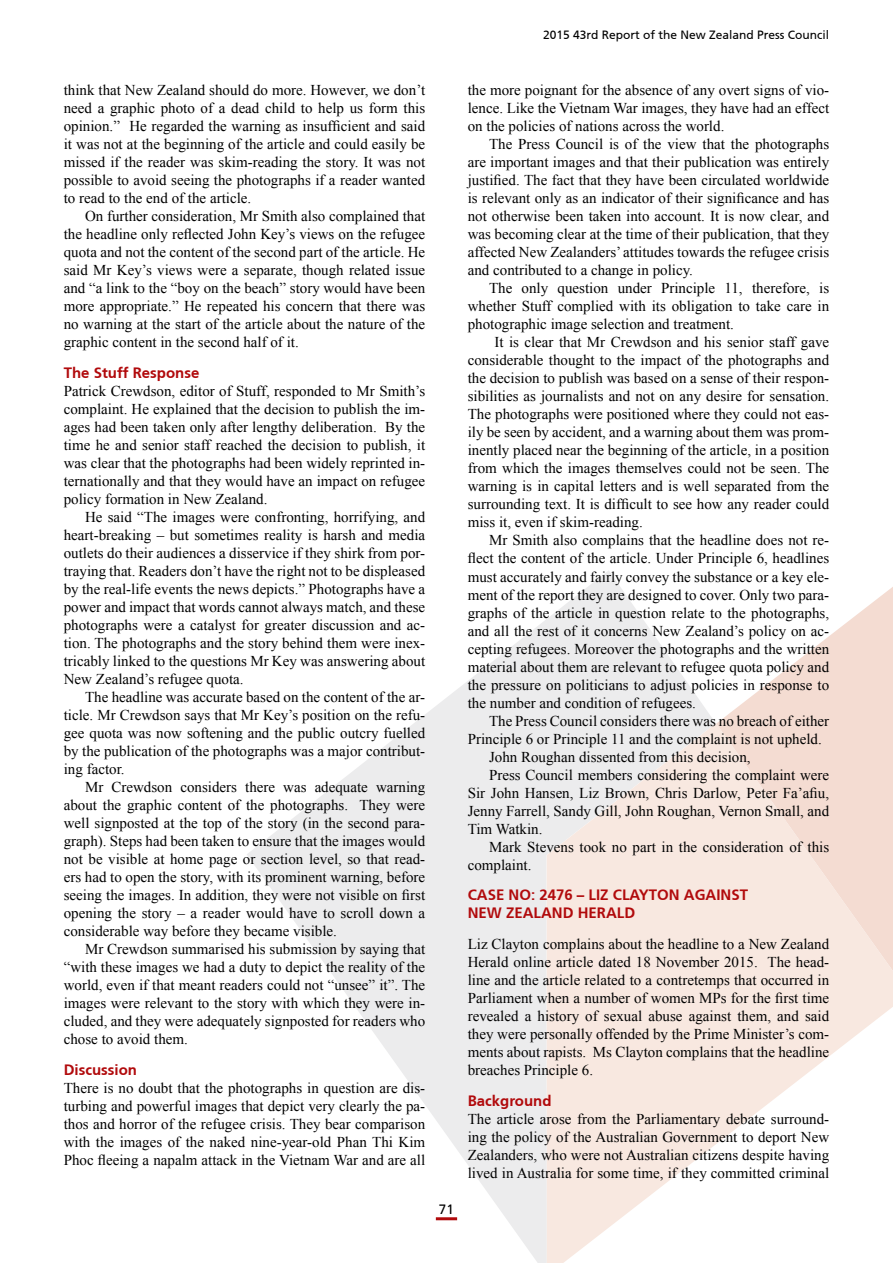
<style>
.page{position:relative;width:893px;height:1263px;background:#fff}
.page>*{position:absolute;margin:0;border:0;box-sizing:border-box;transform-origin:0 0}
.t1{font:15px/18px "Times New Roman";color:#000;text-align:justify}
.t2{font:700 15px/18px "Frutiger CE";color:#b10a0c}
.t3{font:13.5px "Frutiger CE";color:#000}
.t4{font:12px "Frutiger CE";color:#000}
</style>
<div class="page">
<svg style="left:247px;top:571px;width:468px;height:692px"></svg>
<svg style="left:547px;top:723px;width:346px;height:540px;fill:#f8e8e0"></svg>
<svg style="left:716px;top:587px;width:177px;height:384px;fill:#f5e2da"></svg>
<hr style="left:436px;top:1217px;width:21px;height:3px;background:#b10a0c">
<p class="t4" style="left:543px;top:28px;width:288px">2015 43rd Report of the New Zealand Press Council</p>
<p class="t1" style="left:64px;top:81px;width:363px">think that New Zealand should do more. However, we don’t need a graphic photo of a dead child to help us form this opinion.” He regarded the warning as insufficient and said it was not at the beginning of the article and could easily be missed if the reader was skim-reading the story. It was not possible to avoid seeing the photographs if a reader wanted to read to the end of the article.</p>
<p class="t1" style="left:64px;top:207px;width:363px;text-indent:21px">On further consideration, Mr Smith also complained that the headline only reflected John Key’s views on the refugee quota and not the content of the second part of the article. He said Mr Key’s views were a separate, though related issue and “a link to the “boy on the beach” story would have been more appropriate.” He repeated his concern that there was no warning at the start of the article about the nature of the graphic content in the second half of it.</p>
<p class="t2" style="left:64px;top:364px;width:137px">The Stuff Response</p>
<p class="t1" style="left:64px;top:382px;width:363px">Patrick Crewdson, editor of Stuff, responded to Mr Smith’s complaint. He explained that the decision to publish the im&shy;ages had been taken only after lengthy deliberation. By the time he and senior staff reached the decision to publish, it was clear that the photographs had been widely reprinted in&shy;ternationally and that they would have an impact on refugee policy formation in New Zealand.</p>
<p class="t1" style="left:64px;top:508px;width:363px;text-indent:21px">He said “The images were confronting, horrifying, and heart-breaking – but sometimes reality is harsh and media outlets do their audiences a disservice if they shirk from por&shy;traying that. Readers don’t have the right not to be displeased by the real-life events the news depicts.” Photographs have a power and impact that words cannot always match, and these photographs were a catalyst for greater discussion and ac&shy;tion. The photographs and the story behind them were inex&shy;tricably linked to the questions Mr Key was answering about New Zealand’s refugee quota.</p>
<p class="t1" style="left:64px;top:688px;width:363px;text-indent:21px">The headline was accurate based on the content of the ar&shy;ticle. Mr Crewdson says that Mr Key’s position on the refu&shy;gee quota was now softening and the public outcry fuelled by the publication of the photographs was a major contribut&shy;ing factor.</p>
<p class="t1" style="left:64px;top:778px;width:363px;text-indent:21px">Mr Crewdson considers there was adequate warning about the graphic content of the photographs. They were well signposted at the top of the story (in the second para&shy;graph). Steps had been taken to ensure that the images would not be visible at home page or section level, so that read&shy;ers had to open the story, with its prominent warning, before seeing the images. In addition, they were not visible on first opening the story – a reader would have to scroll down a considerable way before they became visible.</p>
<p class="t1" style="left:64px;top:940px;width:363px;text-indent:21px">Mr Crewdson summarised his submission by saying that “with these images we had a duty to depict the reality of the world, even if that meant readers could not “unsee” it”. The images were relevant to the story with which they were in&shy;cluded, and they were adequately signposted for readers who chose to avoid them.</p>
<p class="t2" style="left:64px;top:1061px;width:75px">Discussion</p>
<p class="t1" style="left:64px;top:1079px;width:363px">There is no doubt that the photographs in question are dis&shy;turbing and powerful images that depict very clearly the pa&shy;thos and horror of the refugee crisis. They bear comparison with the images of the naked nine-year-old Phan Thi Kim Phoc fleeing a napalm attack in the Vietnam War and are all</p>
<p class="t3" style="left:439px;top:1202px;width:17px">71</p>
<p class="t1" style="left:468px;top:81px;width:363px">the more poignant for the absence of any overt signs of vio&shy;lence. Like the Vietnam War images, they have had an effect on the policies of nations across the world.</p>
<p class="t1" style="left:468px;top:135px;width:363px;text-indent:21px">The Press Council is of the view that the photographs are important images and that their publication was entirely justified. The fact that they have been circulated worldwide is relevant only as an indicator of their significance and has not otherwise been taken into account. It is now clear, and was becoming clear at the time of their publication, that they affected New Zealanders’ attitudes towards the refugee crisis and contributed to a change in policy.</p>
<p class="t1" style="left:468px;top:279px;width:363px;text-indent:21px">The only question under Principle 11, therefore, is whether Stuff complied with its obligation to take care in photographic image selection and treatment.</p>
<p class="t1" style="left:468px;top:333px;width:363px;text-indent:27px">It is clear that Mr Crewdson and his senior staff gave considerable thought to the impact of the photographs and the decision to publish was based on a sense of their respon&shy;sibilities as journalists and not on any desire for sensation.<br>The photographs were positioned where they could not eas&shy;ily be seen by accident, and a warning about them was prom&shy;inently placed near the beginning of the article, in a position from which the images themselves could not be seen. The warning is in capital letters and is well separated from the surrounding text. It is difficult to see how any reader could miss it, even if skim-reading.</p>
<p class="t1" style="left:468px;top:531px;width:363px;text-indent:21px">Mr Smith also complains that the headline does not re&shy;flect the content of the article. Under Principle 6, headlines must accurately and fairly convey the substance or a key ele&shy;ment of the report they are designed to cover. Only two para&shy;graphs of the article in question relate to the photographs, and all the rest of it concerns New Zealand’s policy on ac&shy;cepting refugees. Moreover the photographs and the written material about them are relevant to refugee quota policy and the pressure on politicians to adjust policies in response to the number and condition of refugees.</p>
<p class="t1" style="left:489px;top:711px;width:342px">The Press Council considers there was no breach of either</p>
<p class="t1" style="left:468px;top:729px;width:355px">Principle 6 or Principle 11 and the complaint is not upheld.</p>
<p class="t1" style="left:489px;top:747px;width:263px">John Roughan dissented from this decision,</p>
<p class="t1" style="left:489px;top:765px;width:342px">Press Council members considering the complaint were</p>
<p class="t1" style="left:468px;top:783px;width:363px">Sir John Hansen, Liz Brown, Chris Darlow, Peter Fa’afiu,</p>
<p class="t1" style="left:468px;top:801px;width:363px">Jenny Farrell, Sandy Gill, John Roughan, Vernon Small, and</p>
<p class="t1" style="left:468px;top:819px;width:76px">Tim Watkin.</p>
<p class="t1" style="left:489px;top:837px;width:342px">Mark Stevens took no part in the consideration of this</p>
<p class="t1" style="left:468px;top:855px;width:65px">complaint.</p>
<p class="t2" style="left:468px;top:886px;width:282px">CASE NO: 2476 – LIZ CLAYTON AGAINST<br>NEW ZEALAND HERALD</p>
<p class="t1" style="left:468px;top:935px;width:363px">Liz Clayton complains about the headline to a New Zealand Herald online article dated 18 November 2015. The head&shy;line and the article related to a contretemps that occurred in Parliament when a number of women MPs for the first time revealed a history of sexual abuse against them, and said they were personally offended by the Prime Minister’s com&shy;ments about rapists. Ms Clayton complains that the headline breaches Principle 6.</p>
<p class="t2" style="left:468px;top:1091px;width:85px">Background</p>
<p class="t1" style="left:468px;top:1109px;width:363px">The article arose from the Parliamentary debate surround&shy;ing the policy of the Australian Government to deport New Zealanders, who were not Australian citizens despite having lived in Australia for some time, if they committed criminal</p>
</div>
